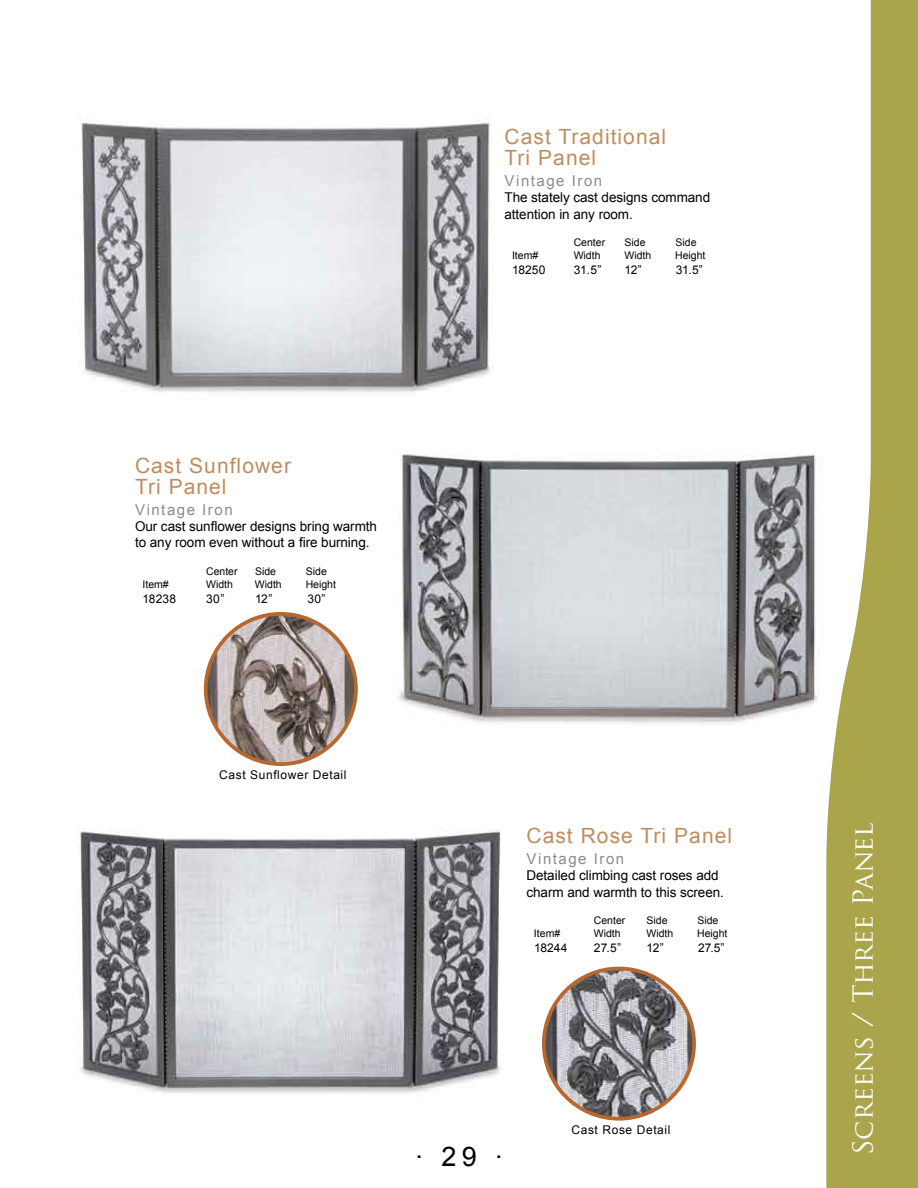
<style>
.page{position:relative;width:918px;height:1188px;background:#fff}
.page>*{position:absolute;margin:0;border:0;box-sizing:border-box;transform-origin:0 0}
.t1{font:27px "Trajan Pro";color:#fff}
.t2{font:27px "Arial";color:#000}
.t3{font:21px/21px "Arial";letter-spacing:.05em;color:#bf8d5f}
.t4{font:15px "Arial";letter-spacing:.1em;color:#8b8b8b}
.t5{font:13.5px/16.2px "Arial";letter-spacing:-.005em;color:#000}
.t6{font:12px "Arial";letter-spacing:.05em;color:#000}
.t7{font:10.5px/12.6px "Arial";color:#000}
</style>
<div class="page">
<svg style="left:826px;top:0;width:92px;height:1188px;fill:#aaa44b"></svg>
<img style="left:79px;top:117px;width:411px;height:276px">
<img style="left:399px;top:454px;width:419px;height:270px">
<img style="left:80px;top:829px;width:421px;height:264px">
<img style="left:206px;top:614px;width:150px;height:150px;border-radius:50%">
<div style="left:204px;top:612px;width:154px;height:154px;border:4px solid #b6682e;border-radius:50%"></div>
<img style="left:544px;top:968px;width:150px;height:151px;border-radius:50%">
<div style="left:542px;top:967px;width:154px;height:154px;border:4px solid #b6682e;border-radius:50%"></div>
<h2 class="t3" style="left:505px;top:126px;width:163px">Cast Traditional<br>Tri Panel</h2>
<p class="t4" style="left:505px;top:171px;width:99px">Vintage Iron</p>
<p class="t5" style="left:505px;top:190px;width:207px">The stately cast designs command attention in any room.</p>
<p class="t7" style="left:625px;top:236px;width:23px">Side</p>
<p class="t7" style="left:676px;top:236px;width:23px">Side</p>
<p class="t7" style="left:512px;top:249px;width:28px">Item#</p>
<p class="t7" style="left:625px;top:249px;width:28px">Width</p>
<p class="t7" style="left:675px;top:249px;width:32px">Height</p>
<p class="t6" style="left:512px;top:262px;width:35px">18250</p>
<p class="t6" style="left:625px;top:262px;width:19px">12”</p>
<p class="t6" style="left:676px;top:262px;width:28px">31.5”</p>
<p class="t7" style="left:574px;top:236px;width:33px">Center<br>Width</p>
<p class="t6" style="left:574px;top:262px;width:29px">31.5”</p>
<h2 class="t3" style="left:135px;top:455px;width:158px">Cast Sunflower<br>Tri Panel</h2>
<p class="t4" style="left:135px;top:500px;width:99px">Vintage Iron</p>
<p class="t5" style="left:135px;top:519px;width:244px">Our cast sunflower designs bring warmth to any room even without a fire burning.</p>
<p class="t7" style="left:255px;top:565px;width:23px">Side</p>
<p class="t7" style="left:306px;top:565px;width:23px">Side</p>
<p class="t7" style="left:142px;top:578px;width:28px">Item#</p>
<p class="t7" style="left:255px;top:578px;width:28px">Width</p>
<p class="t7" style="left:306px;top:578px;width:32px">Height</p>
<p class="t6" style="left:142px;top:591px;width:35px">18238</p>
<p class="t6" style="left:255px;top:591px;width:19px">12”</p>
<p class="t6" style="left:307px;top:591px;width:20px">30”</p>
<p class="t7" style="left:206px;top:565px;width:33px">Center<br>Width</p>
<p class="t6" style="left:206px;top:590px;width:20px">30”</p>
<p class="t6" style="left:219px;top:767px;width:129px">Cast Sunflower Detail</p>
<h2 class="t3" style="left:526px;top:826px;width:207px">Cast Rose Tri Panel</h2>
<p class="t4" style="left:526px;top:849px;width:99px">Vintage Iron</p>
<p class="t5" style="left:527px;top:868px;width:199px">Detailed climbing cast roses add charm and warmth to this screen.</p>
<p class="t7" style="left:647px;top:914px;width:23px">Side</p>
<p class="t7" style="left:697px;top:914px;width:23px">Side</p>
<p class="t7" style="left:534px;top:927px;width:28px">Item#</p>
<p class="t7" style="left:646px;top:927px;width:28px">Width</p>
<p class="t7" style="left:697px;top:927px;width:32px">Height</p>
<p class="t6" style="left:534px;top:940px;width:35px">18244</p>
<p class="t6" style="left:647px;top:940px;width:19px">12”</p>
<p class="t6" style="left:698px;top:940px;width:28px">27.5”</p>
<p class="t7" style="left:594px;top:914px;width:33px">Center<br>Width</p>
<p class="t6" style="left:594px;top:940px;width:29px">27.5”</p>
<h1 class="t2" style="left:416px;top:1139px;width:89px">·29·</h1>
<p class="t6" style="left:571px;top:1122px;width:101px">Cast Rose Detail</p>
<h1 class="t1" style="left:846px;top:1155px;width:334px;rotate:-90deg">Screens / Three Panel</h1>
</div>
